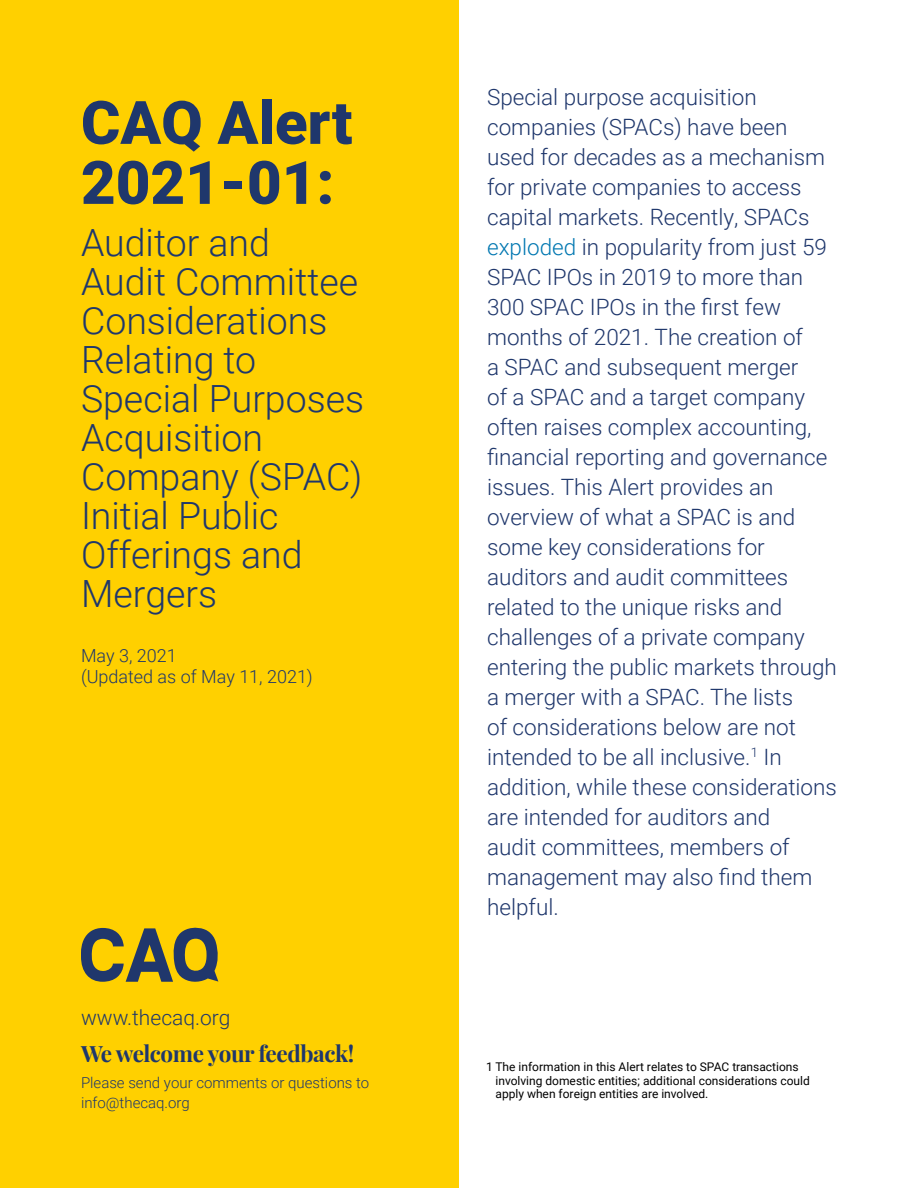
<style>
.page{position:relative;width:918px;height:1188px;background:#fff}
.page>*{position:absolute;margin:0;border:0;box-sizing:border-box;transform-origin:0 0}
.COVER_HALF_-_Ttitle{font:900 60px/60px "Roboto";color:#1f376c}
.COVER_HALF_-_Title_2{font:300 37.5px/39px "Roboto";color:#1f376c}
.TEXT_-_Body{font:300 22.5px/30px "Roboto";color:#1f376c}
.COVER_HALF_-_Feedbac{font:700 22.5px "Playfair Display";letter-spacing:-.02em;color:#1f376c}
.COVER_HALF_-_Feedbac-2{font:300 21px "Roboto";color:#1f376c}
.COVER_HALF_-_Date{font:300 18px/21px "Roboto";color:#1f376c}
.COVER_HALF_-_Feedbac-3{font:300 15px/19.5px "Roboto";color:#1f376c}
.TEXT_-_Footnote{font:12px/13.5px "Roboto";color:#000}
.s1{color:#0077b1}
</style>
<div class="page">
<div style="left:0;top:0;width:459px;height:1188px;background:#ffd000"></div>
<svg style="left:81px;top:928px;width:137px;height:54px"></svg>
<p class="COVER_HALF_-_Ttitle" style="left:81px;top:90px;width:273px">CAQ Alert<br>2021-01:</p>
<p class="COVER_HALF_-_Title_2" style="left:81px;top:222px;width:285px">Auditor and<br>Audit Committee<br>Considerations<br>Relating to<br>Special Purposes<br>Acquisition<br>Company (SPAC)<br>Initial Public<br>Offerings and<br>Mergers</p>
<p class="COVER_HALF_-_Date" style="left:81px;top:645px;width:233px">May 3, 2021<br>(Updated as of May 11, 2021)</p>
<p class="COVER_HALF_-_Feedbac-2" style="left:81px;top:1003px;width:151px">www.thecaq.org</p>
<p class="COVER_HALF_-_Feedbac" style="left:81px;top:1036px;width:275px">We welcome your feedback!</p>
<p class="COVER_HALF_-_Feedbac-3" style="left:81px;top:1073px;width:290px">Please send your comments or questions to info@thecaq.org</p>
<p class="TEXT_-_Body" style="left:487px;top:81px;width:351px">Special purpose acquisition companies (SPACs) have been used for decades as a mechanism for private companies to access capital markets. Recently, SPACs <span class="s1">exploded</span> in popularity from just 59<br>SPAC IPOs in 2019 to more than<br>300 SPAC IPOs in the first few months of 2021. The creation of<br>a SPAC and subsequent merger<br>of a SPAC and a target company often raises complex accounting, financial reporting and governance issues. This Alert provides an overview of what a SPAC is and some key considerations for auditors and audit committees related to the unique risks and challenges of a private company entering the public markets through a merger with a SPAC. The lists<br>of considerations below are not intended to be all inclusive.<sup>1</sup> In addition, while these considerations are intended for auditors and<br>audit committees, members of management may also find them helpful.</p>
<p class="TEXT_-_Footnote" style="left:495px;top:1060px;width:316px;text-indent:-9px">1 The information in this Alert relates to SPAC transactions involving domestic entities; additional considerations could apply when foreign entities are involved.</p>
</div>
